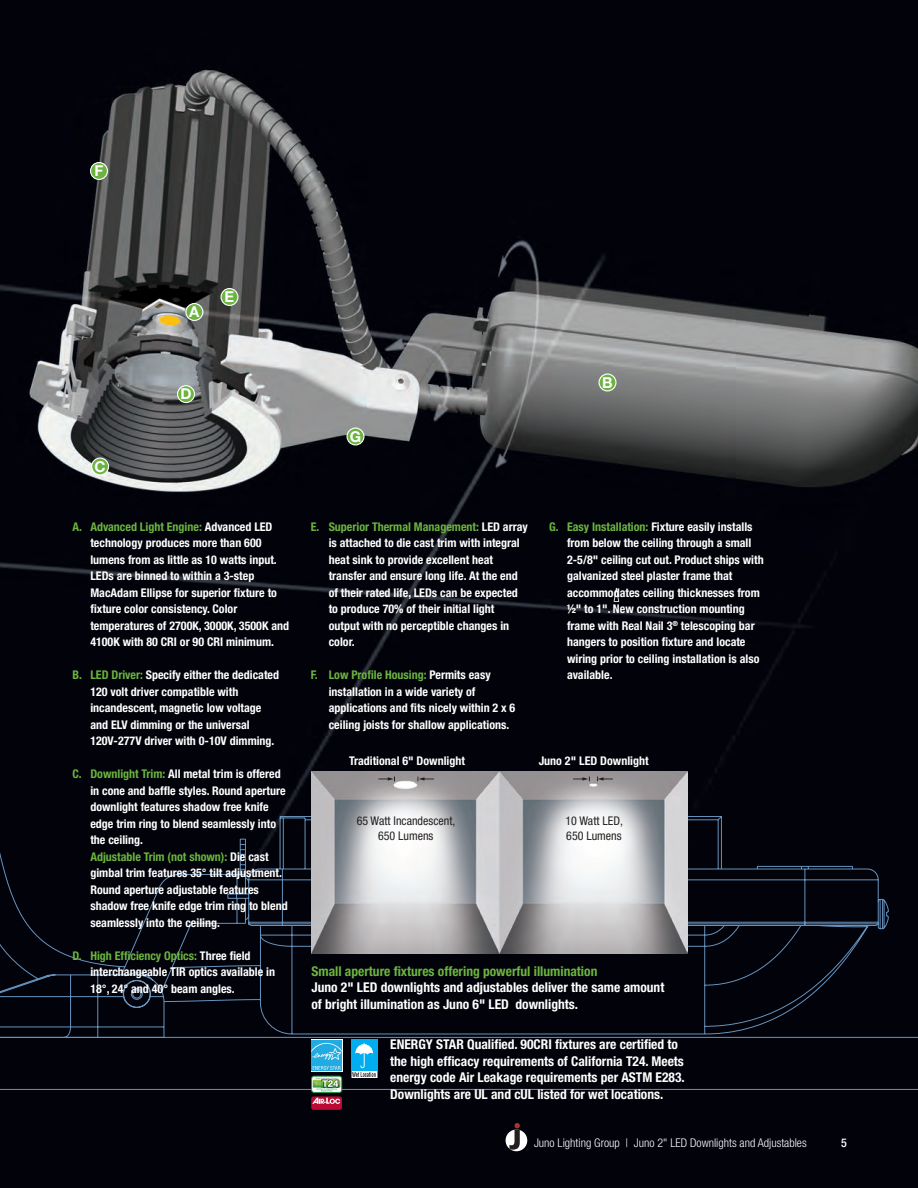
<style>
.page{position:relative;width:918px;height:1188px;background:#fff}
.page>*{position:absolute;margin:0;border:0;box-sizing:border-box;transform-origin:0 0}
.sub_7_9{font:700 15px "Helvetica Neue LT Std";color:#fff}
.Indented_Callout_cop{font:700 condensed 13.5px/16.5px "Helvetica Neue LT Std";color:#fff}
.Indented_Callout_cop-2{font:700 condensed 13.5px "Helvetica Neue LT Std";color:#6cb43f}
.Indented_Callout_cop-3{font:700 condensed 12px/16.5px "Helvetica Neue LT Std";color:#fff}
.t1{font:300 condensed 12px "Helvetica Neue LT Std";color:#fff}
.sub_7_9-2{font:condensed 12px "Helvetica Neue LT Std";color:#231f20}
.Body_9_11{font:700 condensed 12px "Helvetica Neue LT Std";color:#fff}
.t2{font:500 condensed 12px "Helvetica Neue LT Std";color:#fff}
.s1{color:#6cb43f}
</style>
<div class="page">
<img style="left:0;top:0;width:918px;height:1188px">
<div style="left:889px;top:1037px;width:29px;height:53px;background:#01020a"></div>
<div style="left:0;top:588px;width:889px;height:560px;background:#01020a"></div>
<div style="left:186px;top:304px;width:17px;height:16px;background:#6cb43f;border-radius:50%"></div>
<div style="left:185px;top:303px;width:18px;height:18px;border:1px solid #fff;border-radius:50%"></div>
<div style="left:599px;top:374px;width:17px;height:17px;background:#6cb43f;border-radius:50%"></div>
<div style="left:598px;top:374px;width:18px;height:18px;border:1px solid #fff;border-radius:50%"></div>
<div style="left:92px;top:458px;width:17px;height:17px;background:#6cb43f;border-radius:50%"></div>
<div style="left:91px;top:458px;width:18px;height:18px;border:1px solid #fff;border-radius:50%"></div>
<div style="left:178px;top:386px;width:16px;height:17px;background:#6cb43f;border-radius:50%"></div>
<div style="left:177px;top:385px;width:18px;height:18px;border:1px solid #fff;border-radius:50%"></div>
<div style="left:221px;top:289px;width:17px;height:16px;background:#6cb43f;border-radius:50%"></div>
<div style="left:220px;top:288px;width:18px;height:18px;border:1px solid #fff;border-radius:50%"></div>
<div style="left:91px;top:163px;width:16px;height:16px;background:#6cb43f;border-radius:50%"></div>
<div style="left:90px;top:162px;width:18px;height:18px;border:1px solid #fff;border-radius:50%"></div>
<div style="left:347px;top:428px;width:17px;height:17px;background:#6cb43f;border-radius:50%"></div>
<div style="left:346px;top:428px;width:18px;height:18px;border:1px solid #fff;border-radius:50%"></div>
<div style="left:311px;top:1076px;width:31px;height:17px;border:1px solid #219546;border-radius:3px"></div>
<div style="left:311px;top:1040px;width:32px;height:32px;background:#fff"></div>
<div style="left:311px;top:1040px;width:31px;height:24px;background:#22abe2"></div>
<svg style="left:311px;top:1064px;width:31px;height:7px"></svg>
<svg style="left:313px;top:1066px;width:27px;height:4px"></svg>
<svg style="left:311px;top:1043px;width:31px;height:17px"></svg>
<svg style="left:311px;top:1077px;width:31px;height:33px"></svg>
<div style="left:506px;top:1130px;width:21px;height:21px;background:#fff;border-radius:50%"></div>
<svg style="left:509px;top:1123px;width:11px;height:27px"></svg>
<img style="left:311px;top:772px;width:377px;height:181px">
<svg style="left:378px;top:777px;width:17px;height:4px"></svg>
<svg style="left:418px;top:777px;width:16px;height:4px"></svg>
<svg style="left:597px;top:777px;width:16px;height:4px"></svg>
<svg style="left:573px;top:777px;width:17px;height:4px"></svg>
<div style="left:351px;top:1040px;width:26px;height:38px;background:#00aeef"></div>
<svg style="left:352px;top:1043px;width:24px;height:34px"></svg>
<p class="sub_7_9" style="left:95px;top:162px;width:10px">F</p>
<p class="sub_7_9" style="left:189px;top:302px;width:12px">A</p>
<p class="sub_7_9" style="left:225px;top:288px;width:11px">E</p>
<p class="sub_7_9" style="left:95px;top:457px;width:13px">C</p>
<p class="sub_7_9" style="left:180px;top:385px;width:13px">D</p>
<p class="Indented_Callout_cop-3" style="left:90px;top:518px;width:200px;text-indent:-18px"><span class="s1">A. Advanced Light Engine:</span> Advanced LED technology produces more than 600 lumens from as little as 10 watts input.<br>LEDs are binned to within a 3-step MacAdam Ellipse for superior fixture to fixture color consistency. Color temperatures of 2700K, 3000K, 3500K and 4100K with 80 CRI or 90 CRI minimum.</p>
<p class="Indented_Callout_cop-3" style="left:90px;top:666px;width:190px;text-indent:-18px"><span class="s1">B. LED Driver:</span> Specify either the dedicated 120 volt driver compatible with incandescent, magnetic low voltage and ELV dimming or the universal 120V-277V driver with 0-10V dimming.</p>
<p class="Indented_Callout_cop-3" style="left:90px;top:765px;width:197px;text-indent:-18px"><span class="s1">C. Downlight Trim:</span> All metal trim is offered in cone and baffle styles. Round aperture downlight features shadow free knife edge trim ring to blend seamlessly into the ceiling.</p>
<p class="Indented_Callout_cop-3" style="left:90px;top:848px;width:199px"><span class="s1">Adjustable Trim (not shown):</span> Die cast gimbal trim features 35° tilt adjustment.<br>Round aperture adjustable features shadow free knife edge trim ring to blend seamlessly into the ceiling.</p>
<p class="Indented_Callout_cop-3" style="left:90px;top:947px;width:186px;text-indent:-18px"><span class="s1">D. High Efficiency Optics:</span> Three field interchangeable TIR optics available in<br>18°, 24° and 40° beam angles.</p>
<p class="sub_7_9" style="left:350px;top:427px;width:13px">G</p>
<p class="sub_7_9" style="left:602px;top:373px;width:12px">B</p>
<p class="Indented_Callout_cop-3" style="left:329px;top:518px;width:201px;text-indent:-18px"><span class="s1">E. Superior Thermal Management:</span> LED array is attached to die cast trim with integral heat sink to provide excellent heat transfer and ensure long life. At the end of their rated life, LEDs can be expected to produce 70% of their initial light output with no perceptible changes in color.</p>
<p class="Indented_Callout_cop-3" style="left:329px;top:666px;width:188px;text-indent:-18px"><span class="s1">F. Low Profile Housing:</span> Permits easy installation in a wide variety of applications and fits nicely within 2 x 6 ceiling joists for shallow applications.</p>
<p class="Indented_Callout_cop-3" style="left:567px;top:518px;width:198px;text-indent:-18px"><span class="s1">G. Easy Installation:</span> Fixture easily installs from below the ceiling through a small 2-5/8" ceiling cut out. Product ships with galvanized steel plaster frame that accommodates ceiling thicknesses from ½" to 1". New construction mounting frame with Real Nail 3<sup>®</sup> telescoping bar hangers to position fixture and locate wiring prior to ceiling installation is also available.</p>
<p class="Body_9_11" style="left:349px;top:753px;width:117px">Traditional 6" Downlight</p>
<p class="Body_9_11" style="left:539px;top:753px;width:111px">Juno 2" LED Downlight</p>
<p class="sub_7_9-2" style="left:357px;top:813px;width:100px">65 Watt Incandescent,</p>
<p class="sub_7_9-2" style="left:378px;top:828px;width:57px">650 Lumens</p>
<p class="sub_7_9-2" style="left:566px;top:813px;width:59px">10 Watt LED,</p>
<p class="sub_7_9-2" style="left:566px;top:828px;width:57px">650 Lumens</p>
<p class="Indented_Callout_cop-2" style="left:311px;top:963px;width:287px">Small aperture fixtures offering powerful illumination</p>
<p class="Indented_Callout_cop" style="left:311px;top:979px;width:354px">Juno 2" LED downlights and adjustables deliver the same amount of bright illumination as Juno 6" LED downlights.</p>
<p class="Indented_Callout_cop" style="left:390px;top:1036px;width:296px">ENERGY STAR Qualified. 90CRI fixtures are certified to the high efficacy requirements of California T24. Meets energy code Air Leakage requirements per ASTM E283.<br>Downlights are UL and cUL listed for wet locations.</p>
<p class="t1" style="left:534px;top:1136px;width:274px">Juno Lighting Group | Juno 2" LED Downlights and Adjustables</p>
<p class="t2" style="left:841px;top:1135px;width:7px">5</p>
</div>
